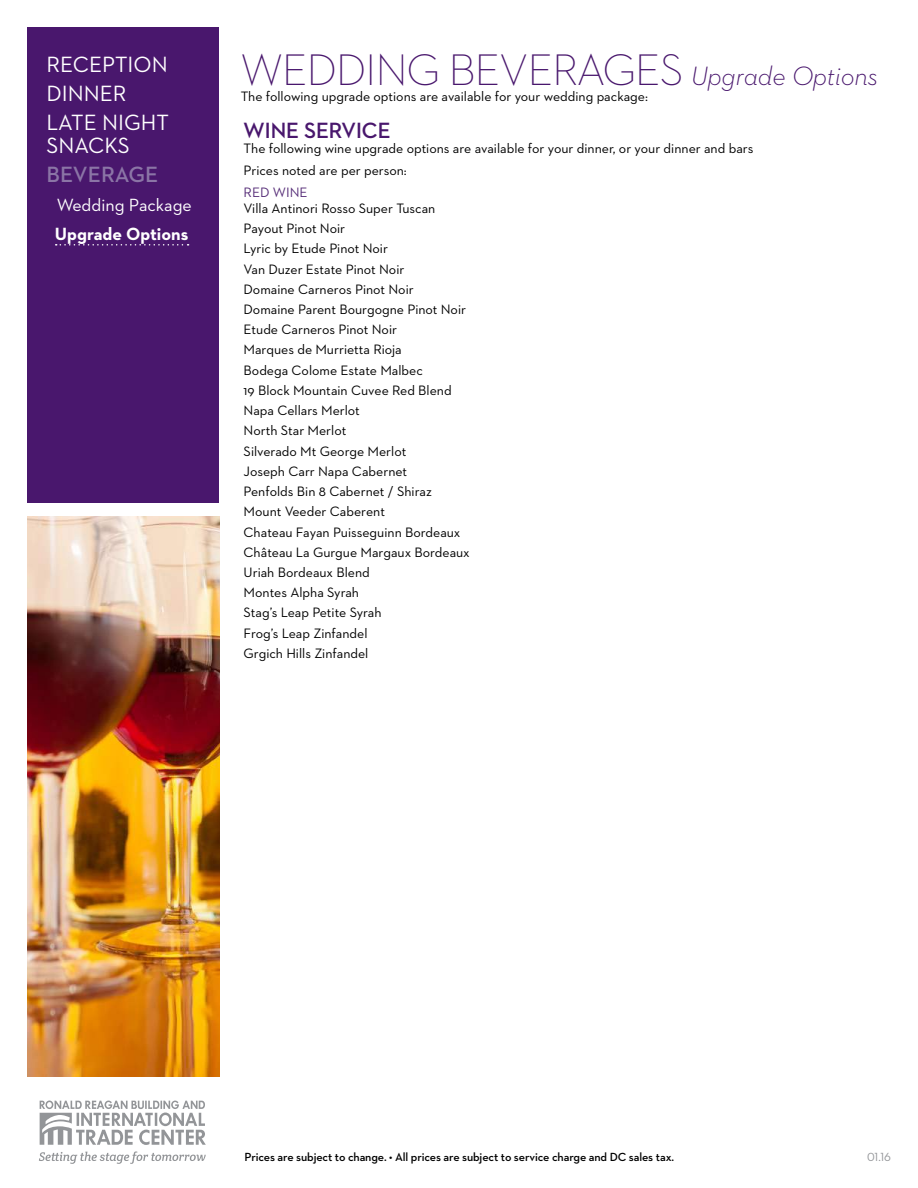
<style>
.page{position:relative;width:918px;height:1188px;background:#fff}
.page>*{position:absolute;margin:0;border:0;box-sizing:border-box;transform-origin:0 0}
.t1{font:300 45px "Neutraface 2 Display";letter-spacing:-.01em;color:#49176d}
.t2{font:22.5px/29.2px "Neutraface 2 Text";color:#fff}
.t3{font:700 22.5px "Neutraface 2 Display";color:#49176d}
.t4{font:600 22.5px "Neutraface 2 Text";color:#8b75a6}
.t5{font:18px "Neutraface 2 Text";color:#fff}
.t6{font:700 18px "Neutraface 2 Text";color:#fff}
.t7{font:13.8px/20.2px "Neutraface 2 Text";color:#000}
.t8{font:13.8px "Neutraface 2 Text";color:#552c77}
.t9{font:600 12px "Neutraface 2 Text";letter-spacing:-.01em;color:#000}
.t10{font:12px "Neutraface 2 Text";color:#939598}
.s1{font-family:"Neutraface 2 Text";font-style:italic;font-size:27px}
</style>
<div class="page">
<svg style="left:40px;top:1101px;width:166px;height:44px"></svg>
<svg style="left:39px;top:1151px;width:167px;height:13px"></svg>
<div style="left:27px;top:27px;width:192px;height:475px;background:#49176d"></div>
<svg style="left:56px;top:244px;width:133px;height:2px"></svg>
<img style="left:27px;top:516px;width:192px;height:561px">
<h2 class="t2" style="left:46px;top:49px;width:124px">RECEPTION<br>DINNER<br>LATE NIGHT</h2>
<h2 class="t2" style="left:46px;top:130px;width:85px">SNACKS</h2>
<h2 class="t4" style="left:46px;top:160px;width:113px">BEVERAGE</h2>
<h3 class="t5" style="left:57px;top:194px;width:137px">Wedding Package</h3>
<h3 class="t6" style="left:55px;top:223px;width:135px">Upgrade Options</h3>
<h1 class="t1" style="left:241px;top:46px;width:639px">WEDDING BEVERAGES <span class="s1">Upgrade Options</span></h1>
<p class="t7" style="left:241px;top:86px;width:409px">The following upgrade options are available for your wedding package:</p>
<h2 class="t3" style="left:244px;top:118px;width:149px">WINE SERVICE</h2>
<p class="t7" style="left:244px;top:137px;width:511px;line-height:22.2px">The following wine upgrade options are available for your dinner, or your dinner and bars<br>Prices noted are per person:</p>
<p class="t8" style="left:244px;top:184px;width:66px">RED WINE</p>
<p class="t7" style="left:244px;top:198px;width:228px">Villa Antinori Rosso Super Tuscan<br>Payout Pinot Noir<br>Lyric by Etude Pinot Noir<br>Van Duzer Estate Pinot Noir<br>Domaine Carneros Pinot Noir<br>Domaine Parent Bourgogne Pinot Noir<br>Etude Carneros Pinot Noir<br>Marques de Murrietta Rioja<br>Bodega Colome Estate Malbec<br>19 Block Mountain Cuvee Red Blend<br>Napa Cellars Merlot<br>North Star Merlot<br>Silverado Mt George Merlot<br>Joseph Carr Napa Cabernet<br>Penfolds Bin 8 Cabernet / Shiraz<br>Mount Veeder Caberent<br>Chateau Fayan Puisseguinn Bordeaux<br>Château La Gurgue Margaux Bordeaux<br>Uriah Bordeaux Blend<br>Montes Alpha Syrah<br>Stag’s Leap Petite Syrah<br>Frog’s Leap Zinfandel<br>Grgich Hills Zinfandel</p>
<p class="t9" style="left:245px;top:1149px;width:431px">Prices are subject to change. • All prices are subject to service charge and DC sales tax.</p>
<p class="t10" style="left:867px;top:1149px;width:25px">01.16</p>
</div>
